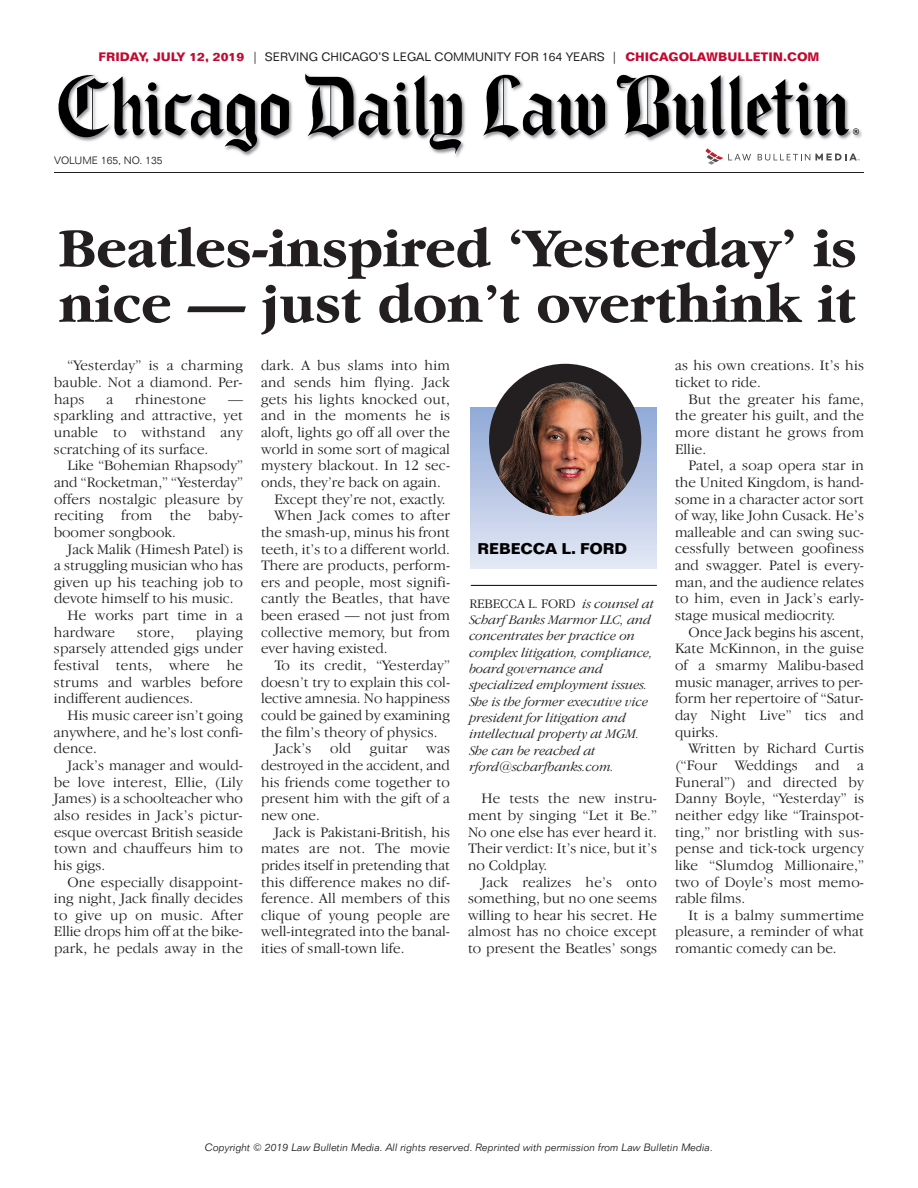
<style>
.page{position:relative;width:918px;height:1188px;background:#fff}
.page>*{position:absolute;margin:0;border:0;box-sizing:border-box;transform-origin:0 0}
.t1{font:700 57px/55.5px "Garamond IT Cby BT";letter-spacing:-.005em;color:#231f20}
.t2{font:700 15.3px "Folio BT";letter-spacing:-.01em;color:#000}
.t3{font:300 15px/16.6px "Garamond IT Cby BT";letter-spacing:.005em;color:#231f20;text-align:justify}
.t4{font:italic 300 13.5px/16.4px "Garamond IT Cby BT";letter-spacing:-.005em;color:#231f20}
.t5{font:12px "Folio BT";color:#231f20}
.t6{font:italic 300 10.5px "Folio BT";color:#231f20}
.t7{font:300 10.5px "Folio BT";color:#231f20}
.s1{font-weight:700;color:#c00a31}
.s2{font-style:normal}
</style>
<div class="page">
<img style="left:240px;top:73px;width:621px;height:87px">
<svg style="left:58px;top:73px;width:231px;height:79px"></svg>
<svg style="left:303px;top:74px;width:159px;height:80px"></svg>
<svg style="left:483px;top:73px;width:122px;height:64px"></svg>
<svg style="left:615px;top:74px;width:244px;height:63px"></svg>
<svg style="left:758px;top:153px;width:102px;height:8px"></svg>
<svg style="left:705px;top:148px;width:46px;height:17px"></svg>
<hr style="left:54px;top:172px;width:810px;height:1px;background:#231f20">
<div style="left:471px;top:407px;width:186px;height:161px;background:linear-gradient(to bottom,#8da6d4,#e3e8f5)"></div>
<div style="left:489px;top:364px;width:152px;height:152px;background:#231f20;border-radius:50%"></div>
<img style="left:499px;top:382px;width:127px;height:134px">
<hr style="left:471px;top:585px;width:186px;height:1px;background:#000">
<p class="t5" style="left:98px;top:52px;width:723px"><span class="s1">FRIDAY, JULY 12, 2019</span> | SERVING CHICAGO’S LEGAL COMMUNITY FOR 164 YEARS | <span class="s1">CHICAGOLAWBULLETIN.COM</span></p>
<p class="t7" style="left:54px;top:157px;width:110px">VOLUME 165, NO. 135</p>
<h1 class="t1" style="left:58px;top:227px;width:800px">Beatles-inspired ‘Yesterday’ is nice — just don’t overthink it</h1>
<p class="t3" style="left:54px;top:358px;width:190px;text-indent:13px">“Yesterday” is a charming bauble. Not a diamond. Per&shy;haps</p>
<p class="t3" style="left:107px;top:392px;width:8px">a</p>
<p class="t3" style="left:135px;top:392px;width:72px">rhinestone</p>
<p class="t3" style="left:54px;top:392px;width:191px;text-indent:174px">— sparkling and attractive, yet unable to withstand any scratching of its surface.</p>
<p class="t3" style="left:54px;top:458px;width:191px;text-indent:13px">Like “Bohemian Rhapsody” and “Rocketman,” “Yesterday” offers nostalgic pleasure by reciting from the baby&shy;boomer songbook.</p>
<p class="t3" style="left:68px;top:542px;width:177px">Jack Malik (Himesh Patel) is</p>
<p class="t3" style="left:54px;top:558px;width:191px">a struggling musician who has</p>
<p class="t3" style="left:54px;top:575px;width:191px">given up his teaching job to</p>
<p class="t3" style="left:54px;top:592px;width:181px">devote himself to his music.</p>
<p class="t3" style="left:68px;top:608px;width:177px">He works part time in a</p>
<p class="t3" style="left:54px;top:625px;width:63px">hardware</p>
<p class="t3" style="left:137px;top:625px;width:39px">store,</p>
<p class="t3" style="left:54px;top:625px;width:191px;text-indent:142px">playing sparsely attended gigs under festival tents, where he strums and warbles before indifferent audiences.</p>
<p class="t3" style="left:54px;top:708px;width:191px;text-indent:13px">His music career isn’t going anywhere, and he’s lost confi&shy;dence.</p>
<p class="t3" style="left:54px;top:758px;width:191px;text-indent:14px">Jack’s manager and would&shy;be love interest, Ellie, (Lily James) is a schoolteacher who also resides in Jack’s pictur&shy;esque overcast British seaside town and chauffeurs him to his gigs.</p>
<p class="t3" style="left:54px;top:875px;width:191px;text-indent:14px">One especially disappoint&shy;ing night, Jack finally decides to give up on music. After Ellie drops him off at the bike&shy;park, he pedals away in the</p>
<p class="t3" style="left:261px;top:358px;width:191px">dark. A bus slams into him</p>
<p class="t3" style="left:261px;top:375px;width:191px">and sends him flying. Jack</p>
<p class="t3" style="left:261px;top:392px;width:191px">gets his lights knocked out,</p>
<p class="t3" style="left:261px;top:408px;width:191px">and in the moments he is</p>
<p class="t3" style="left:261px;top:425px;width:191px">aloft, lights go off all over the</p>
<p class="t3" style="left:261px;top:442px;width:191px">world in some sort of magical</p>
<p class="t3" style="left:261px;top:458px;width:191px">mystery blackout. In 12 sec-</p>
<p class="t3" style="left:261px;top:475px;width:181px">onds, they’re back on again.</p>
<p class="t3" style="left:275px;top:492px;width:173px">Except they’re not, exactly.</p>
<p class="t3" style="left:275px;top:508px;width:177px">When Jack comes to after</p>
<p class="t3" style="left:261px;top:525px;width:191px">the smash-up, minus his front</p>
<p class="t3" style="left:261px;top:542px;width:191px">teeth, it’s to a different world.</p>
<p class="t3" style="left:261px;top:558px;width:191px">There are products, perform-</p>
<p class="t3" style="left:261px;top:575px;width:191px">ers and people, most signifi-</p>
<p class="t3" style="left:261px;top:592px;width:191px">cantly the Beatles, that have</p>
<p class="t3" style="left:261px;top:608px;width:191px">been erased — not just from</p>
<p class="t3" style="left:261px;top:625px;width:191px">collective memory, but from</p>
<p class="t3" style="left:261px;top:642px;width:128px">ever having existed.</p>
<p class="t3" style="left:275px;top:658px;width:177px">To its credit, “Yesterday”</p>
<p class="t3" style="left:261px;top:675px;width:191px">doesn’t try to explain this col-</p>
<p class="t3" style="left:261px;top:691px;width:191px">lective amnesia. No happiness</p>
<p class="t3" style="left:261px;top:708px;width:190px">could be gained by examining</p>
<p class="t3" style="left:261px;top:725px;width:178px">the film’s theory of physics.</p>
<p class="t3" style="left:275px;top:741px;width:177px">Jack’s old guitar was</p>
<p class="t3" style="left:261px;top:758px;width:191px">destroyed in the accident, and</p>
<p class="t3" style="left:261px;top:775px;width:191px">his friends come together to</p>
<p class="t3" style="left:261px;top:791px;width:191px">present him with the gift of a</p>
<p class="t3" style="left:261px;top:808px;width:60px">new one.</p>
<p class="t3" style="left:275px;top:825px;width:177px">Jack is Pakistani-British, his</p>
<p class="t3" style="left:261px;top:841px;width:191px">mates are not. The movie</p>
<p class="t3" style="left:261px;top:858px;width:191px">prides itself in pretending that</p>
<p class="t3" style="left:261px;top:875px;width:191px">this difference makes no dif-</p>
<p class="t3" style="left:261px;top:891px;width:191px">ference. All members of this</p>
<p class="t3" style="left:261px;top:908px;width:191px">clique of young people are</p>
<p class="t3" style="left:261px;top:925px;width:191px">well-integrated into the banal-</p>
<p class="t3" style="left:261px;top:941px;width:145px">ities of small-town life.</p>
<p class="t2" style="left:478px;top:543px;width:151px">REBECCA L. FORD</p>
<p class="t4" style="left:469px;top:596px;width:186px"><span class="s2">REBECCA L. FORD</span> is counsel at<br>Scharf Banks Marmor LLC, and concentrates her practice on complex litigation, compliance, board governance and specialized employment issues.<br>She is the former executive vice president for litigation and intellectual property at MGM.<br>She can be reached at rford@scharfbanks.com.</p>
<p class="t3" style="left:468px;top:791px;width:191px;text-indent:14px">He tests the new instru&shy;ment by singing “Let it Be.” No one else has ever heard it.<br>Their verdict: It’s nice, but it’s no Coldplay.</p>
<p class="t3" style="left:468px;top:875px;width:191px;text-indent:14px">Jack realizes he’s onto something, but no one seems willing to hear his secret. He almost has no choice except to present the Beatles’ songs</p>
<p class="t3" style="left:675px;top:358px;width:191px">as his own creations. It’s his ticket to ride.</p>
<p class="t3" style="left:675px;top:392px;width:191px;text-indent:14px">But the greater his fame, the greater his guilt, and the more distant he grows from Ellie.</p>
<p class="t3" style="left:675px;top:458px;width:191px;text-indent:14px">Patel, a soap opera star in the United Kingdom, is hand&shy;some in a character actor sort of way, like John Cusack. He’s malleable and can swing suc&shy;cessfully between goofiness and swagger. Patel is every&shy;man, and the audience relates to him, even in Jack’s early&shy;stage musical mediocrity.</p>
<p class="t3" style="left:675px;top:625px;width:191px;text-indent:14px">Once Jack begins his ascent, Kate McKinnon, in the guise of a smarmy Malibu-based music manager, arrives to per&shy;form her repertoire of “Satur&shy;day Night Live” tics and quirks.</p>
<p class="t3" style="left:675px;top:741px;width:191px;text-indent:14px">Written by Richard Curtis (“Four Weddings and a Funeral”) and directed by Danny Boyle, “Yesterday” is neither edgy like “Trainspot&shy;ting,” nor bristling with sus&shy;pense and tick-tock urgency like “Slumdog Millionaire,” two of Doyle’s most memo&shy;rable films.</p>
<p class="t3" style="left:675px;top:908px;width:191px;text-indent:14px">It is a balmy summertime pleasure, a reminder of what romantic comedy can be.</p>
<p class="t6" style="left:205px;top:1143px;width:510px">Copyright © 2019 Law Bulletin Media. All rights reserved. Reprinted with permission from Law Bulletin Media.</p>
</div>
